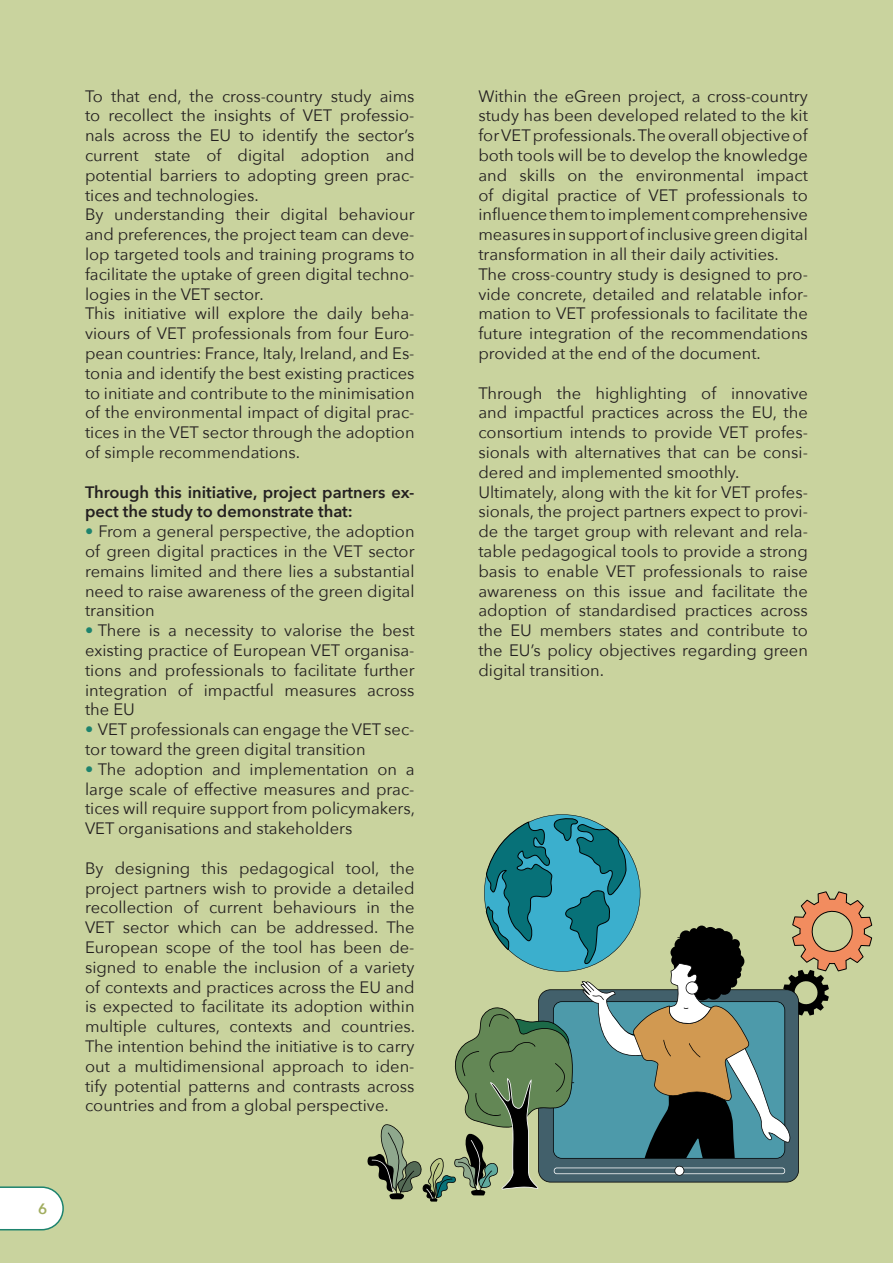
<style>
.page{position:relative;width:893px;height:1263px;background:#c9d39e}
.page>*{position:absolute;margin:0;border:0;box-sizing:border-box;transform-origin:0 0}
.t1{font:16.5px/19.8px "Avenir Next";color:#231f20}
.t2{font:600 16.5px/19.8px "Avenir Next";color:#231f20}
.t3{font:600 15px "Avenir Next";color:#a1ad5f}
.s1{color:#1d836e}
</style>
<div class="page">
<svg style="left:0;top:1186px;width:64px;height:44px;background:#e9f2ec"></svg>
<svg style="left:367px;top:814px;width:505px;height:387px"></svg>
<p class="t3" style="left:38px;top:1196px;width:11px">6</p>
<p class="t1" style="left:85px;top:85px;width:331px">To that end, the cross-country study aims to recollect the insights of VET professio&shy;nals across the EU to identify the sector’s current state of digital adoption and potential barriers to adopting green prac&shy;tices and technologies.<br>By understanding their digital behaviour and preferences, the project team can deve&shy;lop targeted tools and training programs to facilitate the uptake of green digital techno&shy;logies in the VET sector.<br>This initiative will explore the daily beha&shy;viours of VET professionals from four Euro&shy;pean countries: France, Italy, Ireland, and Es&shy;tonia and identify the best existing practices to initiate and contribute to the minimisation of the environmental impact of digital prac&shy;tices in the VET sector through the adoption of simple recommendations.</p>
<p class="t2" style="left:85px;top:481px;width:331px">Through this initiative, project partners ex&shy;pect the study to demonstrate that:</p>
<p class="t1" style="left:85px;top:521px;width:331px;text-align:justify"><span class="s1">•</span> From a general perspective, the adoption of green digital practices in the VET sector remains limited and there lies a substantial need to raise awareness of the green digital transition</p>
<p class="t1" style="left:85px;top:620px;width:331px;text-align:justify"><span class="s1">•</span> There is a necessity to valorise the best existing practice of European VET organisa&shy;tions and professionals to facilitate further integration of impactful measures across the EU</p>
<p class="t1" style="left:85px;top:719px;width:331px"><span class="s1">•</span> VET professionals can engage the VET sec&shy;tor toward the green digital transition</p>
<p class="t1" style="left:85px;top:758px;width:332px;text-align:justify"><span class="s1">•</span> The adoption and implementation on a large scale of effective measures and prac&shy;tices will require support from policymakers, VET organisations and stakeholders</p>
<p class="t1" style="left:85px;top:857px;width:332px;text-align:justify">By designing this pedagogical tool, the project partners wish to provide a detailed recollection of current behaviours in the VET sector which can be addressed. The European scope of the tool has been de&shy;signed to enable the inclusion of a variety of contexts and practices across the EU and is expected to facilitate its adoption within multiple cultures, contexts and countries.<br>The intention behind the initiative is to carry out a multidimensional approach to iden&shy;tify potential patterns and contrasts across countries and from a global perspective.</p>
<p class="t1" style="left:478px;top:85px;width:331px">Within the eGreen project, a cross-country study has been developed related to the kit for VET professionals. The overall objective of both tools will be to develop the knowledge and skills on the environmental impact of digital practice of VET professionals to influence them to implement comprehensive measures in support of inclusive green digital transformation in all their daily activities.<br>The cross-country study is designed to pro&shy;vide concrete, detailed and relatable infor&shy;mation to VET professionals to facilitate the future integration of the recommendations provided at the end of the document.</p>
<p class="t1" style="left:478px;top:382px;width:331px">Through the highlighting of innovative and impactful practices across the EU, the consortium intends to provide VET profes&shy;sionals with alternatives that can be consi&shy;dered and implemented smoothly.<br>Ultimately, along with the kit for VET profes&shy;sionals, the project partners expect to provi&shy;de the target group with relevant and rela&shy;table pedagogical tools to provide a strong basis to enable VET professionals to raise awareness on this issue and facilitate the adoption of standardised practices across the EU members states and contribute to the EU’s policy objectives regarding green digital transition.</p>
</div>
